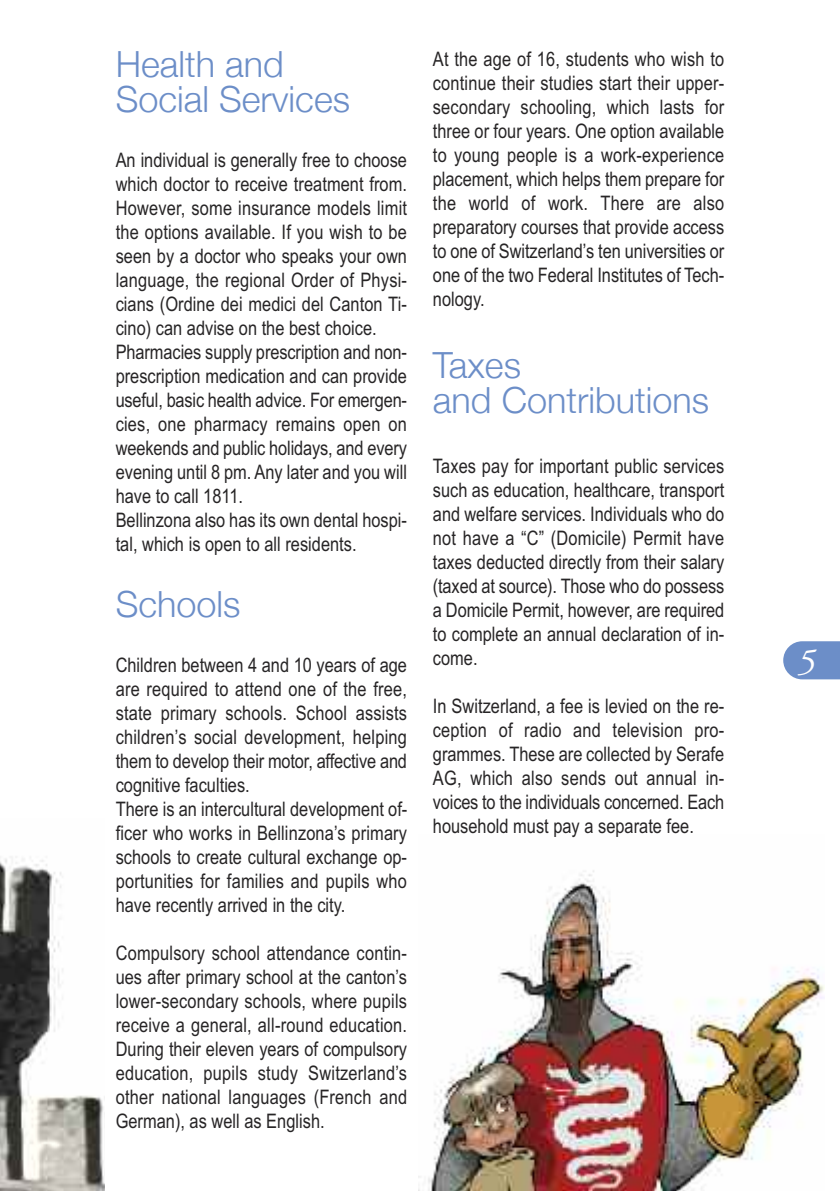
<style>
.page{position:relative;width:840px;height:1191px;background:#fff}
.page>*{position:absolute;margin:0;border:0;box-sizing:border-box;transform-origin:0 0}
.t1{font:300 36px/35.2px "Helvetica Neue";color:#6c8ec8}
.t2{font:italic 36px "Adobe Garamond Pro";color:#fff}
.t3{font:20px/24px "Arial Narrow";color:#272526;text-align:justify}
</style>
<div class="page">
<img style="left:418px;top:870px;width:406px;height:321px">
<img style="left:0;top:857px;width:104px;height:334px">
<svg style="left:783px;top:641px;width:56px;height:38px;background:#7897cc"></svg>
<h1 class="t1" style="left:116px;top:45px;width:236px">Health and<br>Social Services</h1>
<p class="t3" style="left:116px;top:148px;width:293px;text-align:left">An individual is generally free to choose which doctor to receive treatment from.<br>However, some insurance models limit the options available. If you wish to be seen by a doctor who speaks your own language, the regional Order of Physi&shy;cians (Ordine dei medici del Canton Ti&shy;cino) can advise on the best choice.<br>Pharmacies supply prescription and non&shy;prescription medication and can provide useful, basic health advice. For emergen&shy;cies, one pharmacy remains open on weekends and public holidays, and every evening until 8 pm. Any later and you will have to call 1811.<br>Bellinzona also has its own dental hospi&shy;tal, which is open to all residents.</p>
<h1 class="t1" style="left:116px;top:586px;width:126px">Schools</h1>
<p class="t3" style="left:116px;top:653px;width:293px;text-align:left">Children between 4 and 10 years of age are required to attend one of the free, state primary schools. School assists children’s social development, helping them to develop their motor, affective and cognitive faculties.<br>There is an intercultural development of&shy;ficer who works in Bellinzona’s primary schools to create cultural exchange op&shy;portunities for families and pupils who have recently arrived in the city.</p>
<p class="t3" style="left:116px;top:941px;width:293px">Compulsory school attendance contin&shy;ues after primary school at the canton’s lower-secondary schools, where pupils receive a general, all-round education.<br>During their eleven years of compulsory education, pupils study Switzerland’s other national languages (French and German), as well as English.</p>
<p class="t3" style="left:432px;top:47px;width:293px">At the age of 16, students who wish to continue their studies start their upper&shy;secondary schooling, which lasts for three or four years. One option available to young people is a work-experience placement, which helps them prepare for the world of work. There are also preparatory courses that provide access to one of Switzerland’s ten universities or one of the two Federal Institutes of Tech&shy;nology.</p>
<h1 class="t1" style="left:432px;top:347px;width:278px">Taxes<br>and Contributions</h1>
<p class="t3" style="left:432px;top:454px;width:293px">Taxes pay for important public services such as education, healthcare, transport and welfare services. Individuals who do not have a “C” (Domicile) Permit have taxes deducted directly from their salary (taxed at source). Those who do possess a Domicile Permit, however, are required to complete an annual declaration of in&shy;come.</p>
<p class="t3" style="left:432px;top:694px;width:293px">In Switzerland, a fee is levied on the re&shy;ception of radio and television pro&shy;grammes. These are collected by Serafe AG, which also sends out annual in&shy;voices to the individuals concerned. Each household must pay a separate fee.</p>
<h1 class="t2" style="left:796px;top:647px;width:19px">5</h1>
</div>
